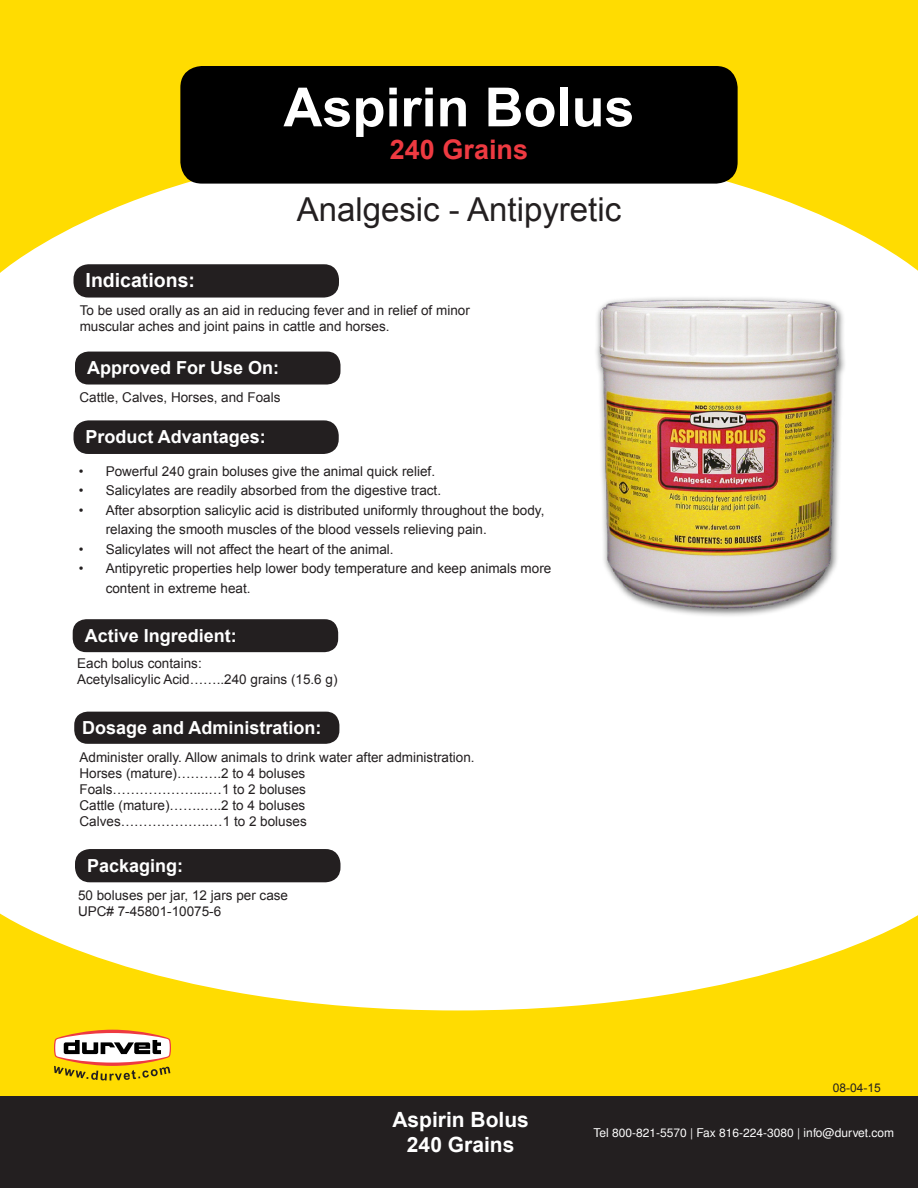
<style>
.page{position:relative;width:918px;height:1188px;background:#fff}
.page>*{position:absolute;margin:0;border:0;box-sizing:border-box;transform-origin:0 0}
.t1{font:700 54px "Arial";color:#fff}
.t2{font:33px "Arial";color:#231f20}
.t3{font:700 27px "Arial";color:#ee3a41}
.t4{font:700 21px "Arial";color:#fff}
.t5{font:700 19.5px "Arial";color:#fff}
.t6{font:700 18px "Arial";color:#fff}
.t7{font:13.5px/19.5px "Arial";color:#231f20}
.t8{font:12px "Pali Helvetica";color:#fff}
.t9{font:12px "Arial";color:#231f20}
</style>
<div class="page">
<svg style="left:0;top:0;width:918px;height:273px;fill:#ffdc01"></svg>
<svg style="left:0;top:914px;width:918px;height:182px;fill:#ffdc01"></svg>
<div style="left:0;top:1096px;width:918px;height:92px;background:#231f20"></div>
<div style="left:75px;top:849px;width:265px;height:33px;background:#231f20;border-radius:15px"></div>
<div style="left:74px;top:420px;width:265px;height:34px;background:#231f20;border-radius:15px"></div>
<div style="left:75px;top:352px;width:265px;height:33px;background:#231f20;border-radius:14px"></div>
<div style="left:74px;top:264px;width:265px;height:34px;background:#231f20;border-radius:15px"></div>
<svg style="left:54px;top:1030px;width:117px;height:51px"></svg>
<div style="left:180px;top:66px;width:558px;height:118px;background:#000;border-radius:22px"></div>
<div style="left:74px;top:712px;width:265px;height:32px;background:#231f20;border-radius:14px"></div>
<div style="left:73px;top:619px;width:265px;height:33px;background:#231f20;border-radius:14px"></div>
<img style="left:596px;top:297px;width:249px;height:319px">
<p class="t1" style="left:283px;top:72px;width:353px">Aspirin Bolus</p>
<p class="t3" style="left:390px;top:131px;width:140px">240 Grains</p>
<p class="t5" style="left:86px;top:268px;width:111px">Indications:</p>
<p class="t2" style="left:297px;top:188px;width:326px">Analgesic - Antipyretic</p>
<p class="t7" style="left:80px;top:302px;width:392px;line-height:16.2px">To be used orally as an aid in reducing fever and in relief of minor muscular aches and joint pains in cattle and horses.</p>
<p class="t6" style="left:87px;top:356px;width:194px">Approved For Use On:</p>
<p class="t7" style="left:80px;top:387px;width:203px">Cattle, Calves, Horses, and Foals</p>
<p class="t6" style="left:86px;top:425px;width:182px">Product Advantages:</p>
<p class="t7" style="left:79px;top:461px;width:358px">• Powerful 240 grain boluses give the animal quick relief.</p>
<p class="t7" style="left:79px;top:481px;width:364px">• Salicylates are readily absorbed from the digestive tract.</p>
<p class="t7" style="left:106px;top:500px;width:440px;text-indent:-27px">• After absorption salicylic acid is distributed uniformly throughout the body, relaxing the smooth muscles of the blood vessels relieving pain.</p>
<p class="t7" style="left:79px;top:539px;width:316px">• Salicylates will not affect the heart of the animal.</p>
<p class="t7" style="left:106px;top:559px;width:447px;text-indent:-27px">• Antipyretic properties help lower body temperature and keep animals more content in extreme heat.</p>
<p class="t6" style="left:85px;top:624px;width:154px">Active Ingredient:</p>
<p class="t7" style="left:77px;top:654px;width:126px">Each bolus contains:</p>
<p class="t7" style="left:77px;top:670px;width:262px">Acetylsalicylic Acid……..240 grains (15.6 g)</p>
<p class="t6" style="left:82px;top:716px;width:241px">Dosage and Administration:</p>
<p class="t7" style="left:80px;top:747px;width:397px">Administer orally. Allow animals to drink water after administration.</p>
<p class="t7" style="left:80px;top:763px;width:227px">Horses (mature)……….2 to 4 boluses</p>
<p class="t7" style="left:80px;top:780px;width:228px">Foals………………....…1 to 2 boluses</p>
<p class="t7" style="left:80px;top:796px;width:227px">Cattle (mature)…….…..2 to 4 boluses</p>
<p class="t7" style="left:80px;top:812px;width:229px">Calves………………..…1 to 2 boluses</p>
<p class="t6" style="left:87px;top:854px;width:98px">Packaging:</p>
<p class="t7" style="left:78px;top:885px;width:212px">50 boluses per jar, 12 jars per case</p>
<p class="t7" style="left:78px;top:902px;width:145px">UPC# 7-45801-10075-6</p>
<p class="t4" style="left:392px;top:1106px;width:138px">Aspirin Bolus</p>
<p class="t4" style="left:407px;top:1131px;width:109px">240 Grains</p>
<p class="t9" style="left:833px;top:1080px;width:50px">08-04-15</p>
<p class="t8" style="left:594px;top:1125px;width:302px">Tel 800-821-5570 | Fax 816-224-3080 | info@durvet.com</p>
</div>
